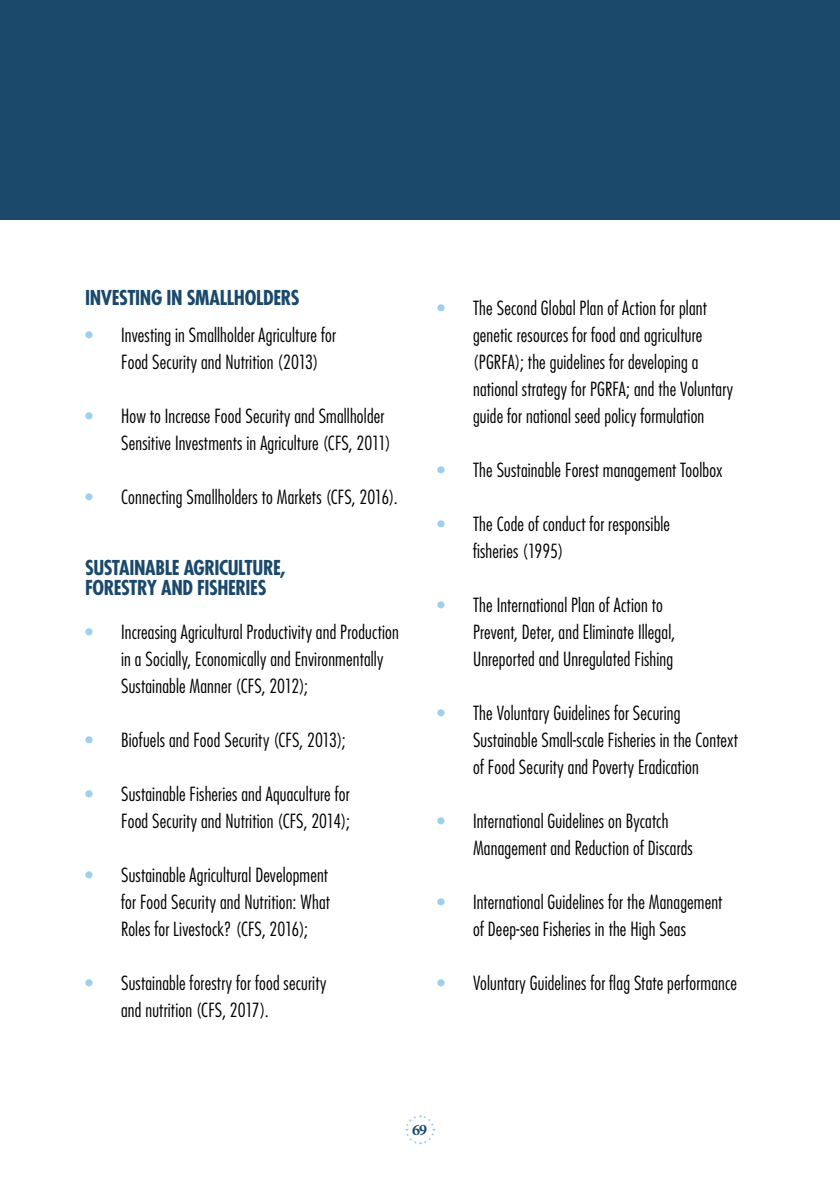
<style>
.page{position:relative;width:840px;height:1191px;background:#fff}
.page>*{position:absolute;margin:0;border:0;box-sizing:border-box;transform-origin:0 0}
.t1{font:700 condensed 20px/20px "Futura Std";letter-spacing:-.02em;color:#1a496b}
.t2{font:300 condensed 19px/27px "Futura Std";letter-spacing:.01em;color:#000}
.t3{font:700 16px "Minion Pro";color:#1a496b}
.s1{color:#9fceef}
</style>
<div class="page">
<div style="left:0;top:0;width:839px;height:220px;background:#1a496b"></div>
<svg style="left:405px;top:1115px;width:30px;height:30px"></svg>
<p class="t1" style="left:85px;top:287px;width:216px">INVESTING IN SMALLHOLDERS</p>
<p class="t2" style="left:121px;top:321px;width:216px;text-indent:-36px"><span class="s1">•</span> Investing in Smallholder Agriculture for<br>Food Security and Nutrition (2013)</p>
<p class="t2" style="left:121px;top:402px;width:271px;text-indent:-36px"><span class="s1">•</span> How to Increase Food Security and Smallholder<br>Sensitive Investments in Agriculture (CFS, 2011)</p>
<p class="t2" style="left:85px;top:483px;width:314px"><span class="s1">•</span> Connecting Smallholders to Markets (CFS, 2016).</p>
<p class="t1" style="left:85px;top:558px;width:202px">SUSTAINABLE AGRICULTURE,<br>FORESTRY AND FISHERIES</p>
<p class="t2" style="left:121px;top:618px;width:279px;text-indent:-36px"><span class="s1">•</span> Increasing Agricultural Productivity and Production in a Socially, Economically and Environmentally<br>Sustainable Manner (CFS, 2012);</p>
<p class="t2" style="left:85px;top:726px;width:262px"><span class="s1">•</span> Biofuels and Food Security (CFS, 2013);</p>
<p class="t2" style="left:85px;top:780px;width:266px;text-align:right"><span class="s1">•</span> Sustainable Fisheries and Aquaculture for<br>Food Security and Nutrition (CFS, 2014);</p>
<p class="t2" style="left:121px;top:861px;width:210px;text-align:justify;text-indent:-36px"><span class="s1">•</span> Sustainable Agricultural Development for Food Security and Nutrition: What Roles for Livestock? (CFS, 2016);</p>
<p class="t2" style="left:121px;top:969px;width:207px;text-indent:-36px"><span class="s1">•</span> Sustainable forestry for food security and nutrition (CFS, 2017).</p>
<p class="t2" style="left:473px;top:294px;width:261px;text-indent:-36px"><span class="s1">•</span> The Second Global Plan of Action for plant genetic resources for food and agriculture (PGRFA); the guidelines for developing a national strategy for PGRFA; and the Voluntary guide for national seed policy formulation</p>
<p class="t2" style="left:437px;top:456px;width:287px"><span class="s1">•</span> The Sustainable Forest management Toolbox</p>
<p class="t2" style="left:473px;top:510px;width:198px;text-indent:-36px"><span class="s1">•</span> The Code of conduct for responsible fisheries (1995)</p>
<p class="t2" style="left:473px;top:591px;width:203px;text-indent:-36px"><span class="s1">•</span> The International Plan of Action to<br>Prevent, Deter, and Eliminate Illegal,<br>Unreported and Unregulated Fishing</p>
<p class="t2" style="left:473px;top:699px;width:266px;text-indent:-36px"><span class="s1">•</span> The Voluntary Guidelines for Securing<br>Sustainable Small-scale Fisheries in the Context of Food Security and Poverty Eradication</p>
<p class="t2" style="left:473px;top:807px;width:221px;text-indent:-36px"><span class="s1">•</span> International Guidelines on Bycatch<br>Management and Reduction of Discards</p>
<p class="t2" style="left:437px;top:888px;width:286px;text-align:center"><span class="s1">•</span> International Guidelines for the Management of Deep-sea Fisheries in the High Seas</p>
<p class="t2" style="left:437px;top:969px;width:301px"><span class="s1">•</span> Voluntary Guidelines for flag State performance</p>
<p class="t3" style="left:412px;top:1120px;width:17px">69</p>
</div>
